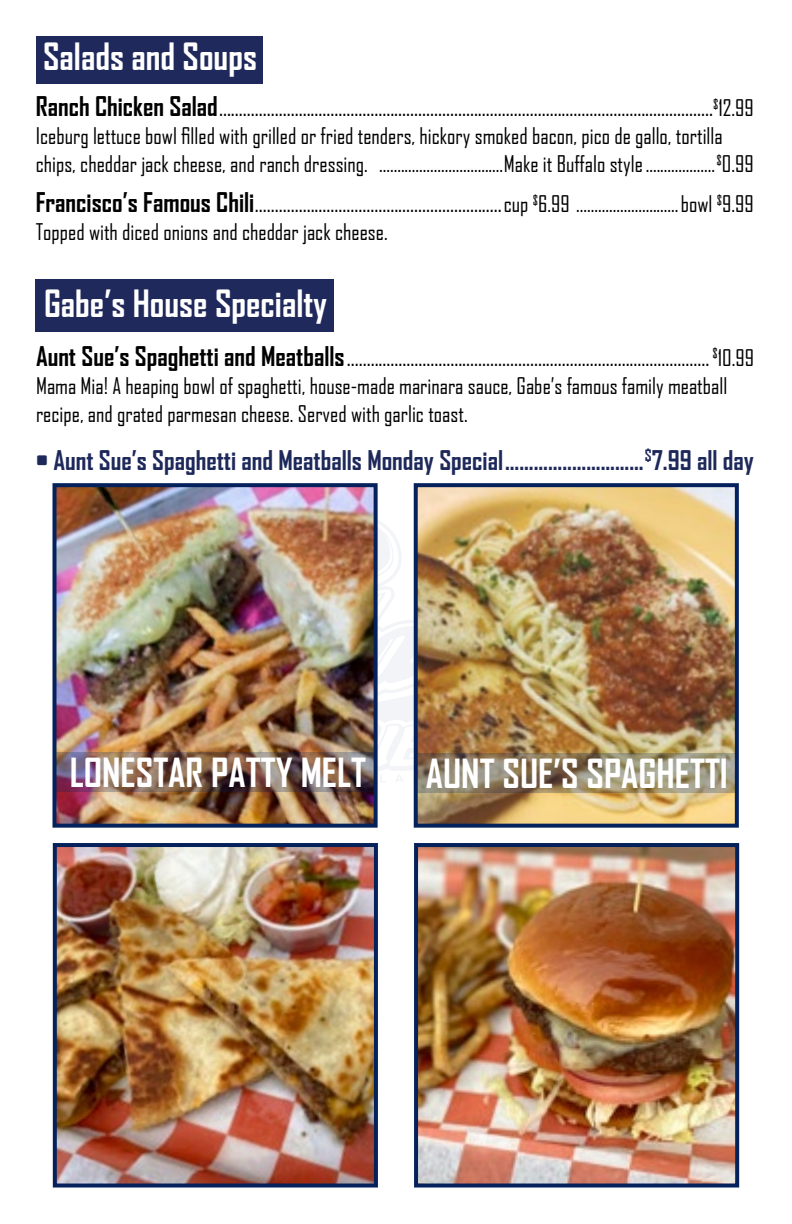
<style>
.page{position:relative;width:792px;height:1224px;background:#fff}
.page>*{position:absolute;margin:0;border:0;box-sizing:border-box;transform-origin:0 0}
.t1{font:700 38.4px "Agency FB";color:#fff}
.t2{font:700 36px "Agency FB";color:#fff}
.t3{font:700 26px "Agency FB";color:#1e295b}
.t4{font:24px "Agency FB";color:#000}
.t5{font:22px/28px "Agency FB";color:#000}
.s1{font-weight:700;font-size:26px}
.s2{font-size:22px}
</style>
<div class="page">
<div style="left:37px;top:36px;width:226px;height:48px;background:#1f295b"></div>
<div style="left:36px;top:279px;width:298px;height:53px;background:#1f295b"></div>
<svg style="left:378px;top:518px;width:36px;height:205px"></svg>
<svg style="left:378px;top:723px;width:36px;height:61px"></svg>
<img style="left:419px;top:848px;width:315px;height:335px">
<div style="left:414px;top:843px;width:325px;height:345px;border:4px solid #04215c"></div>
<img style="left:58px;top:848px;width:315px;height:335px">
<div style="left:53px;top:843px;width:325px;height:345px;border:4px solid #04215c"></div>
<img style="left:419px;top:488px;width:315px;height:335px">
<div style="left:414px;top:483px;width:325px;height:345px;border:4px solid #04215c"></div>
<img style="left:57px;top:488px;width:316px;height:335px">
<div style="left:52px;top:483px;width:326px;height:345px;border:4px solid #04215c"></div>
<img style="left:55px;top:753px;width:322px;height:39px">
<svg style="left:416px;top:754px;width:322px;height:39px;background:#90846b"></svg>
<h2 class="t2" style="left:43px;top:34px;width:215px">Salads and Soups</h2>
<p class="t4" style="left:36px;top:93px;width:720px"><span class="s1">Ranch Chicken Salad</span>............................................................................................................................<sup>$</sup><span class="s2">12.99</span></p>
<p class="t5" style="left:36px;top:122px;width:719px">Iceburg lettuce bowl filled with grilled or fried tenders, hickory smoked bacon, pico de gallo, tortilla chips, cheddar jack cheese, and ranch dressing. ..................................Make it Buffalo style................... <sup>$</sup>0.99</p>
<p class="t4" style="left:36px;top:189px;width:720px"><span class="s1">Francisco’s Famous Chili</span>..............................................................<span class="s2">cup</span> <sup>$</sup><span class="s2">6.99 ............................bowl</span> <sup>$</sup><span class="s2">9.99</span></p>
<p class="t5" style="left:36px;top:218px;width:353px">Topped with diced onions and cheddar jack cheese.</p>
<h2 class="t2" style="left:44px;top:281px;width:285px">Gabe’s House Specialty</h2>
<p class="t4" style="left:36px;top:342px;width:720px"><span class="s1">Aunt Sue’s Spaghetti and Meatballs</span>........................................................................................... <sup>$</sup><span class="s2">10.99</span></p>
<p class="t5" style="left:36px;top:371px;width:693px">Mama Mia! A heaping bowl of spaghetti, house-made marinara sauce, Gabe’s famous family meatball recipe, and grated parmesan cheese. Served with garlic toast.</p>
<p class="t3" style="left:36px;top:444px;width:719px">• Aunt Sue’s Spaghetti and Meatballs Monday Special.............................<sup>$</sup>7.99 all day</p>
<h1 class="t1" style="left:70px;top:749px;width:298px">LONESTAR PATTY MELT</h1>
<h1 class="t1" style="left:426px;top:750px;width:304px">AUNT SUE’S SPAGHETTI</h1>
</div>
